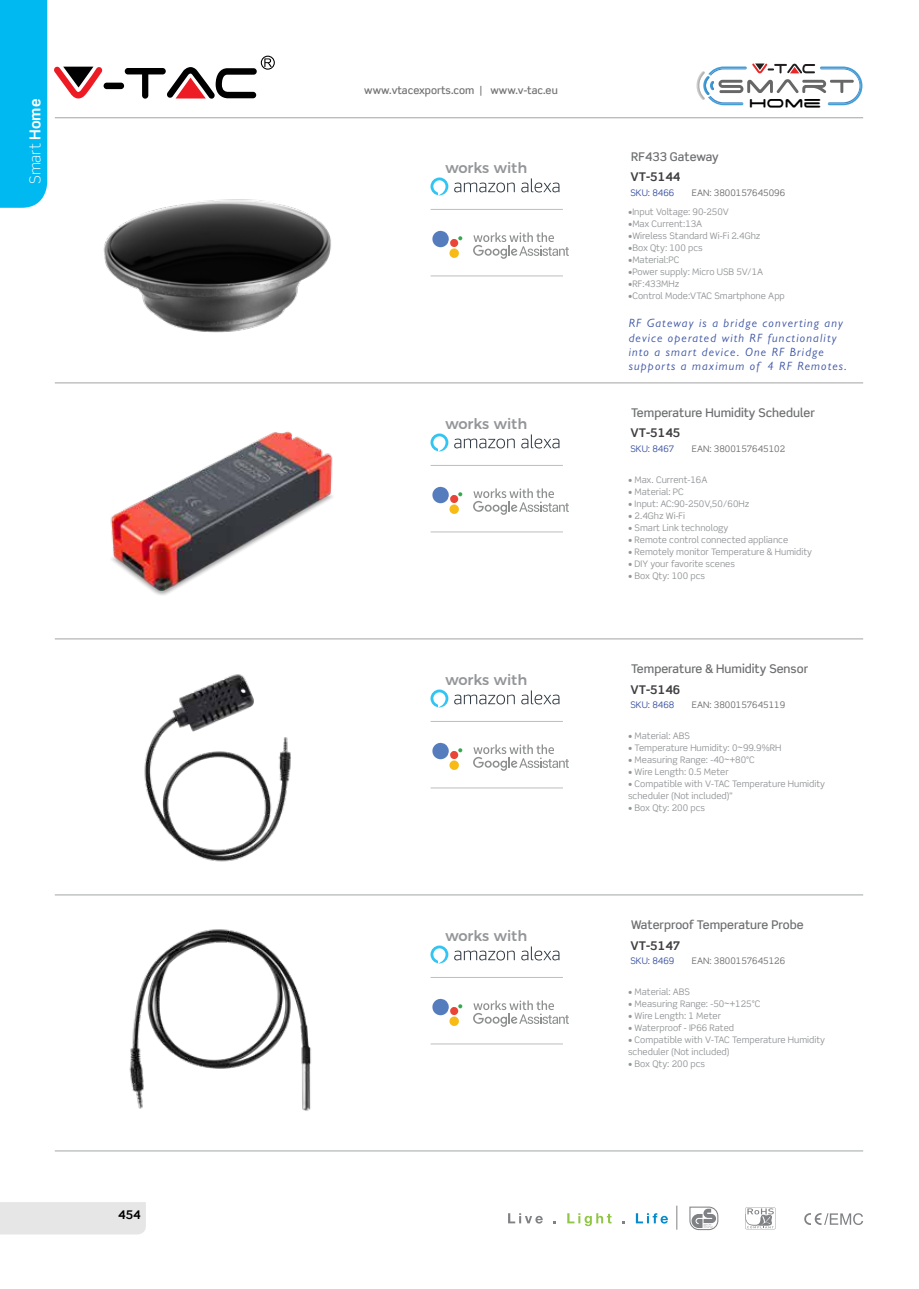
<style>
.page{position:relative;width:919px;height:1289px;background:#fff}
.page>*{position:absolute;margin:0;border:0;box-sizing:border-box;transform-origin:0 0}
.t1{font:19.65px "Space Age";color:#000}
.t2{font:300 15px "Scene Std";color:#fff}
.t3{font:500 14.7px "Montserrat";color:#939597}
.t4{font:italic 12px/14.4px "Gill Sans MT Pro";letter-spacing:.1em;color:#3a52a3}
.t5{font:500 12px "Scene Std";color:#6d6e70}
.t6{font:700 12px "Scene Std";color:#404042}
.t7{font:700 12px "Scene Std";color:#000}
.t8{font:500 10.5px "Scene Std";color:#727172}
.t9{font:9px/12px "Scene Std";color:#939597}
.t10{font:9px "Scene Std";color:#6d6e70}
.t11{font:9px "Scene Std";color:#3a52a3}
.s1{font-weight:700}
</style>
<div class="page">
<div style="left:0;top:0;width:47px;height:208px;background:#00b9f1"></div>
<div style="left:104px;top:83px;width:20px;height:6px;background:#000;border-radius:3px"></div>
<div style="left:125px;top:68px;width:41px;height:6px;background:#000;border-radius:3px"></div>
<div style="left:142px;top:69px;width:6px;height:30px;background:#000;border-radius:3px"></div>
<svg style="left:54px;top:66px;width:49px;height:32px"></svg>
<svg style="left:167px;top:56px;width:108px;height:43px"></svg>
<hr style="left:55px;top:117px;width:808px;height:1px;background:#a3a4a4">
<div style="left:0;top:1202px;width:146px;height:32px;background:#e7e6e7"></div>
<svg style="left:745px;top:1207px;width:30px;height:22px"></svg>
<svg style="left:689px;top:1206px;width:29px;height:24px"></svg>
<svg style="left:804px;top:1213px;width:59px;height:12px"></svg>
<svg style="left:676px;top:1205px;width:1px;height:24px"></svg>
<svg style="left:508px;top:1213px;width:35px;height:10px"></svg>
<svg style="left:567px;top:1213px;width:44px;height:13px"></svg>
<svg style="left:635px;top:1213px;width:32px;height:10px"></svg>
<svg style="left:696px;top:63px;width:166px;height:42px"></svg>
<hr style="left:55px;top:382px;width:808px;height:1px;background:#a3a4a4">
<img style="left:103px;top:199px;width:228px;height:134px">
<svg style="left:430px;top:177px;width:18px;height:18px"></svg>
<svg style="left:454px;top:182px;width:60px;height:10px"></svg>
<svg style="left:521px;top:178px;width:38px;height:14px"></svg>
<hr style="left:430px;top:209px;width:133px;height:1px;background:#bbbdc0">
<hr style="left:430px;top:275px;width:133px;height:1px;background:#bbbdc0">
<svg style="left:432px;top:230px;width:30px;height:28px"></svg>
<svg style="left:473px;top:232px;width:96px;height:27px"></svg>
<hr style="left:55px;top:638px;width:808px;height:1px;background:#a3a4a4">
<img style="left:110px;top:431px;width:223px;height:164px">
<svg style="left:430px;top:433px;width:18px;height:18px"></svg>
<svg style="left:454px;top:438px;width:60px;height:10px"></svg>
<svg style="left:521px;top:434px;width:38px;height:14px"></svg>
<hr style="left:430px;top:465px;width:133px;height:1px;background:#bbbdc0">
<hr style="left:430px;top:531px;width:133px;height:1px;background:#bbbdc0">
<svg style="left:432px;top:486px;width:30px;height:28px"></svg>
<svg style="left:473px;top:488px;width:96px;height:27px"></svg>
<hr style="left:55px;top:894px;width:808px;height:1px;background:#a3a4a4">
<img style="left:144px;top:674px;width:147px;height:188px">
<svg style="left:430px;top:689px;width:18px;height:18px"></svg>
<svg style="left:454px;top:694px;width:60px;height:10px"></svg>
<svg style="left:521px;top:690px;width:38px;height:14px"></svg>
<hr style="left:430px;top:721px;width:133px;height:1px;background:#bbbdc0">
<hr style="left:430px;top:787px;width:133px;height:1px;background:#bbbdc0">
<svg style="left:432px;top:742px;width:30px;height:28px"></svg>
<svg style="left:473px;top:744px;width:96px;height:26px"></svg>
<hr style="left:55px;top:1150px;width:808px;height:1px;background:#a3a4a4">
<img style="left:129px;top:929px;width:182px;height:182px">
<svg style="left:430px;top:945px;width:18px;height:18px"></svg>
<svg style="left:454px;top:950px;width:60px;height:10px"></svg>
<svg style="left:521px;top:946px;width:38px;height:14px"></svg>
<hr style="left:430px;top:977px;width:133px;height:1px;background:#bbbdc0">
<hr style="left:430px;top:1043px;width:133px;height:1px;background:#bbbdc0">
<svg style="left:432px;top:998px;width:30px;height:28px"></svg>
<svg style="left:473px;top:1000px;width:96px;height:26px"></svg>
<h2 class="t2" style="left:26px;top:184px;width:87px;rotate:-90deg">Smart <span class="s1">Home</span></h2>
<h3 class="t7" style="left:118px;top:1206px;width:24px">454</h3>
<p class="t8" style="left:364px;top:84px;width:195px">www.vtacexports.com | www.v-tac.eu</p>
<h3 class="t3" style="left:445px;top:156px;width:83px">works with</h3>
<h3 class="t3" style="left:445px;top:412px;width:83px">works with</h3>
<h3 class="t3" style="left:445px;top:668px;width:83px">works with</h3>
<h3 class="t3" style="left:445px;top:924px;width:83px">works with</h3>
<h3 class="t5" style="left:631px;top:149px;width:89px">RF433 Gateway</h3>
<h1 class="t1" style="left:749px;top:94px;width:74px">home</h1>
<h3 class="t6" style="left:630px;top:170px;width:51px">VT-5144</h3>
<p class="t11" style="left:630px;top:187px;width:45px">SKU: 8466</p>
<p class="t10" style="left:692px;top:187px;width:95px">EAN: 3800157645096</p>
<p class="t9" style="left:628px;top:205px;width:102px">•Input Voltage: 90-250V</p>
<p class="t9" style="left:628px;top:217px;width:76px">•Max Current:13A</p>
<p class="t9" style="left:628px;top:229px;width:134px">•Wireless Standard Wi-Fi 2.4Ghz</p>
<p class="t9" style="left:628px;top:241px;width:76px">•Box Qty: 100 pcs</p>
<p class="t9" style="left:628px;top:253px;width:53px">•Material:PC</p>
<p class="t9" style="left:628px;top:265px;width:137px">•Power supply: Micro USB 5V/1A</p>
<p class="t9" style="left:628px;top:277px;width:53px">•RF:433MHz</p>
<p class="t9" style="left:628px;top:289px;width:158px">•Control Mode:VTAC Smartphone App</p>
<h3 class="t4" style="left:628px;top:316px;width:220px">RF Gateway is a bridge converting any device operated with RF functionality into a smart device. One RF Bridge supports a maximum of 4 RF Remotes.</h3>
<h3 class="t5" style="left:631px;top:405px;width:185px">Temperature Humidity Scheduler</h3>
<h3 class="t6" style="left:630px;top:425px;width:51px">VT-5145</h3>
<p class="t11" style="left:630px;top:443px;width:45px">SKU: 8467</p>
<p class="t10" style="left:692px;top:443px;width:95px">EAN: 3800157645102</p>
<p class="t9" style="left:628px;top:473px;width:81px">• Max. Current-16A</p>
<p class="t9" style="left:628px;top:485px;width:57px">• Material: PC</p>
<p class="t9" style="left:628px;top:497px;width:123px">• Input: AC:90-250V,50/60Hz</p>
<p class="t9" style="left:628px;top:509px;width:59px">• 2.4Ghz Wi-Fi</p>
<p class="t9" style="left:628px;top:521px;width:102px">• Smart Link technology</p>
<p class="t9" style="left:628px;top:533px;width:162px">• Remote control connected appliance</p>
<p class="t9" style="left:628px;top:545px;width:185px">• Remotely monitor Temperature &amp; Humidity</p>
<p class="t9" style="left:628px;top:557px;width:108px">• DIY your favorite scenes</p>
<p class="t9" style="left:628px;top:569px;width:79px">• Box Qty: 100 pcs</p>
<h3 class="t5" style="left:631px;top:661px;width:179px">Temperature &amp; Humidity Sensor</h3>
<h3 class="t6" style="left:630px;top:681px;width:51px">VT-5146</h3>
<p class="t11" style="left:630px;top:699px;width:45px">SKU: 8468</p>
<p class="t10" style="left:692px;top:699px;width:95px">EAN: 3800157645119</p>
<p class="t9" style="left:628px;top:729px;width:63px">• Material: ABS</p>
<p class="t9" style="left:628px;top:741px;width:155px">• Temperature Humidity: 0~99.9%RH</p>
<p class="t9" style="left:628px;top:753px;width:128px">• Measuring Range: -40~+80°C</p>
<p class="t9" style="left:628px;top:765px;width:102px">• Wire Length: 0.5 Meter</p>
<p class="t9" style="left:628px;top:777px;width:198px">• Compatible with V-TAC Temperature Humidity scheduler (Not included)”</p>
<p class="t9" style="left:628px;top:801px;width:79px">• Box Qty: 200 pcs</p>
<h3 class="t5" style="left:631px;top:917px;width:174px">Waterproof Temperature Probe</h3>
<h3 class="t6" style="left:630px;top:937px;width:51px">VT-5147</h3>
<p class="t11" style="left:630px;top:955px;width:45px">SKU: 8469</p>
<p class="t10" style="left:692px;top:955px;width:95px">EAN: 3800157645126</p>
<p class="t9" style="left:628px;top:985px;width:63px">• Material: ABS</p>
<p class="t9" style="left:628px;top:997px;width:134px">• Measuring Range: -50~+125°C</p>
<p class="t9" style="left:628px;top:1009px;width:94px">• Wire Length: 1 Meter</p>
<p class="t9" style="left:628px;top:1021px;width:108px">• Waterproof - IP66 Rated</p>
<p class="t9" style="left:628px;top:1033px;width:198px">• Compatible with V-TAC Temperature Humidity scheduler (Not included)</p>
<p class="t9" style="left:628px;top:1057px;width:79px">• Box Qty: 200 pcs</p>
</div>
